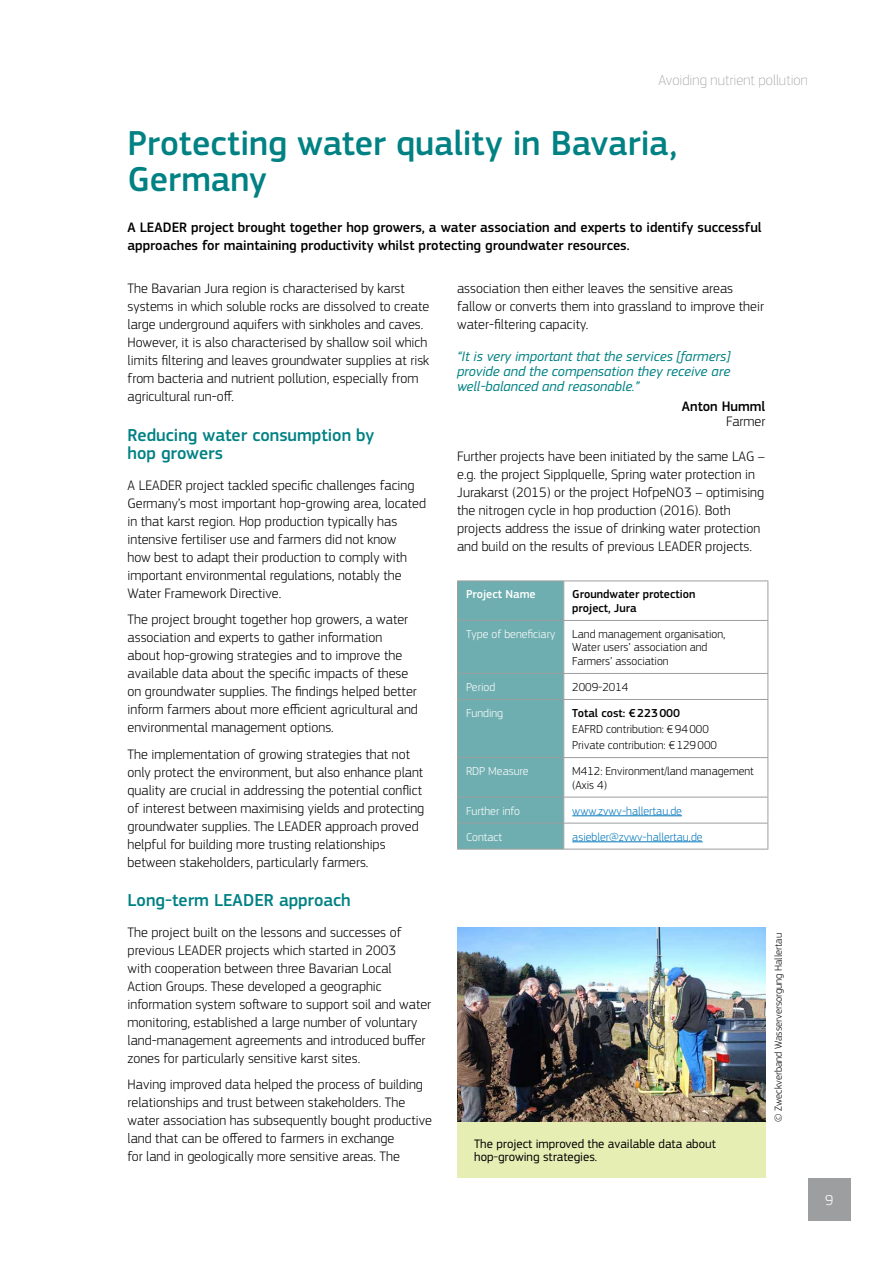
<style>
.page{position:relative;width:893px;height:1263px;background:#fff}
.page>*{position:absolute;margin:0;border:0;box-sizing:border-box;transform-origin:0 0}
.t1{font:500 36px/36px "EC Square Sans Pro";letter-spacing:-.005em;color:#008183}
.t2{font:500 18px/18px "EC Square Sans Pro";color:#008183}
.t3{font:100 15px "EC Square Sans Pro";letter-spacing:.005em;color:#9c9e9f}
.t4{font:300 15px "EC Square Sans Pro";color:#fff}
.t5{font:300 14.25px/18px "EC Square Sans Pro";color:#000}
.t6{font:500 14.25px/18px "EC Square Sans Pro";color:#000}
.t7{font:italic 14.25px/15px "EC Square Sans Pro";color:#008183;text-align:justify}
.t8{font:12.75px/12.8px "EC Square Sans Pro";color:#000}
.t9{font:300 12px/13.5px "EC Square Sans Pro";color:#000}
.t10{font:300 12px "EC Square Sans Pro";color:#fff}
.t11{font:500 12px/13.5px "EC Square Sans Pro";color:#000}
.t12{font:300 12px "EC Square Sans Pro";color:#0076bd}
.t13{font:500 12px "EC Square Sans Pro";color:#fff}
.t14{font:300 10.5px "EC Square Sans Pro";color:#000}
</style>
<div class="page">
<svg style="left:564px;top:581px;width:203px;height:268px"></svg>
<hr style="left:564px;top:673px;width:204px;height:1px;background:#9c9e9f">
<hr style="left:564px;top:699px;width:204px;height:1px;background:#9c9e9f">
<hr style="left:564px;top:757px;width:204px;height:1px;background:#9c9e9f">
<hr style="left:564px;top:797px;width:204px;height:1px;background:#9c9e9f">
<hr style="left:564px;top:620px;width:204px;height:1px;background:#9c9e9f">
<hr style="left:564px;top:823px;width:204px;height:1px;background:#9c9e9f">
<hr style="left:457px;top:580px;width:107px;height:1px;background:#9c9e9f">
<hr style="left:457px;top:849px;width:107px;height:1px;background:#9c9e9f">
<hr style="left:564px;top:580px;width:204px;height:1px;background:#9c9e9f">
<hr style="left:767px;top:581px;width:1px;height:39px;background:#9c9e9f">
<hr style="left:767px;top:621px;width:1px;height:52px;background:#9c9e9f">
<svg style="left:767px;top:674px;width:1px;height:25px"></svg>
<hr style="left:767px;top:700px;width:1px;height:57px;background:#9c9e9f">
<hr style="left:767px;top:758px;width:1px;height:39px;background:#9c9e9f">
<div style="left:457px;top:581px;width:107px;height:268px;background:#6faeb0"></div>
<svg style="left:767px;top:797px;width:1px;height:52px"></svg>
<hr style="left:564px;top:849px;width:204px;height:1px;background:#9c9e9f">
<hr style="left:572px;top:815px;width:110px;height:1px;background:#0076bd">
<hr style="left:572px;top:841px;width:131px;height:1px;background:#0076bd">
<div style="left:457px;top:1121px;width:308px;height:57px;background:#e7eeb3"></div>
<img style="left:457px;top:927px;width:308px;height:194px">
<div style="left:808px;top:1178px;width:42px;height:42px;background:#9c9e9f"></div>
<p class="t3" style="left:658px;top:71px;width:151px">Avoiding nutrient pollution</p>
<h1 class="t1" style="left:128px;top:125px;width:551px">Protecting water quality in Bavaria,<br>Germany</h1>
<p class="t6" style="left:128px;top:219px;width:636px">A LEADER project brought together hop growers, a water association and experts to identify successful approaches for maintaining productivity whilst protecting groundwater resources.</p>
<p class="t5" style="left:128px;top:280px;width:303px">The Bavarian Jura region is characterised by karst systems in which soluble rocks are dissolved to create large underground aquifers with sinkholes and caves.<br>However, it is also characterised by shallow soil which limits filtering and leaves groundwater supplies at risk from bacteria and nutrient pollution, especially from agricultural run-off.</p>
<p class="t2" style="left:128px;top:426px;width:248px">Reducing water consumption by hop growers</p>
<p class="t5" style="left:128px;top:476px;width:300px">A LEADER project tackled specific challenges facing Germany’s most important hop‑growing area, located in that karst region. Hop production typically has intensive fertiliser use and farmers did not know<br>how best to adapt their production to comply with important environmental regulations, notably the Water Framework Directive.</p>
<p class="t5" style="left:128px;top:610px;width:292px">The project brought together hop growers, a water association and experts to gather information about hop-growing strategies and to improve the available data about the specific impacts of these on groundwater supplies. The findings helped better inform farmers about more efficient agricultural and environmental management options.</p>
<p class="t5" style="left:128px;top:745px;width:298px">The implementation of growing strategies that not only protect the environment, but also enhance plant quality are crucial in addressing the potential conflict of interest between maximising yields and protecting groundwater supplies. The LEADER approach proved helpful for building more trusting relationships between stakeholders, particularly farmers.</p>
<p class="t2" style="left:128px;top:891px;width:225px">Long-term LEADER approach</p>
<p class="t5" style="left:128px;top:923px;width:305px">The project built on the lessons and successes of previous LEADER projects which started in 2003<br>with cooperation between three Bavarian Local<br>Action Groups. These developed a geographic information system software to support soil and water monitoring, established a large number of voluntary land‑management agreements and introduced buffer zones for particularly sensitive karst sites.</p>
<p class="t5" style="left:128px;top:1075px;width:306px">Having improved data helped the process of building relationships and trust between stakeholders. The water association has subsequently bought productive land that can be offered to farmers in exchange<br>for land in geologically more sensitive areas. The</p>
<p class="t5" style="left:457px;top:280px;width:308px">association then either leaves the sensitive areas fallow or converts them into grassland to improve their water-filtering capacity.</p>
<p class="t7" style="left:457px;top:349px;width:275px">“It is very important that the services [farmers] provide and the compensation they receive are well‑balanced and reasonable.”</p>
<p class="t6" style="left:682px;top:397px;width:85px">Anton Humml</p>
<p class="t5" style="left:726px;top:412px;width:41px">Farmer</p>
<p class="t5" style="left:457px;top:447px;width:309px">Further projects have been initiated by the same LAG – e.g. the project Sipplquelle, Spring water protection in Jurakarst (2015) or the project HofpeNO3 – optimising the nitrogen cycle in hop production (2016). Both projects address the issue of drinking water protection and build on the results of previous LEADER projects.</p>
<p class="t13" style="left:466px;top:587px;width:71px">Project Name</p>
<p class="t11" style="left:572px;top:588px;width:125px">Groundwater protection project, Jura</p>
<p class="t10" style="left:466px;top:627px;width:91px">Type of beneficiary</p>
<p class="t9" style="left:572px;top:627px;width:154px">Land management organisation,<br>Water users’ association and<br>Farmers’ association</p>
<p class="t10" style="left:466px;top:680px;width:31px">Period</p>
<p class="t9" style="left:572px;top:680px;width:58px">2009-2014</p>
<p class="t10" style="left:466px;top:706px;width:39px">Funding</p>
<p class="t11" style="left:572px;top:706px;width:109px">Total cost: €223000</p>
<p class="t9" style="left:572px;top:721px;width:146px;line-height:16px">EAFRD contribution: €94000<br>Private contribution: €129000</p>
<p class="t10" style="left:466px;top:764px;width:64px">RDP Measure</p>
<p class="t9" style="left:572px;top:764px;width:183px">M412: Environment/land management (Axis 4)</p>
<p class="t10" style="left:466px;top:804px;width:55px">Further info</p>
<p class="t12" style="left:572px;top:804px;width:111px">www.zvwv-hallertau.de</p>
<p class="t10" style="left:466px;top:830px;width:38px">Contact</p>
<p class="t12" style="left:572px;top:830px;width:132px">asiebler@zvwv-hallertau.de</p>
<p class="t8" style="left:474px;top:1138px;width:243px">The project improved the available data about hop‑growing strategies.</p>
<p class="t14" style="left:772px;top:1121px;width:190px;rotate:-90deg">© Zweckverband Wasserversorgung Hallertau</p>
<p class="t4" style="left:825px;top:1191px;width:10px">9</p>
</div>
